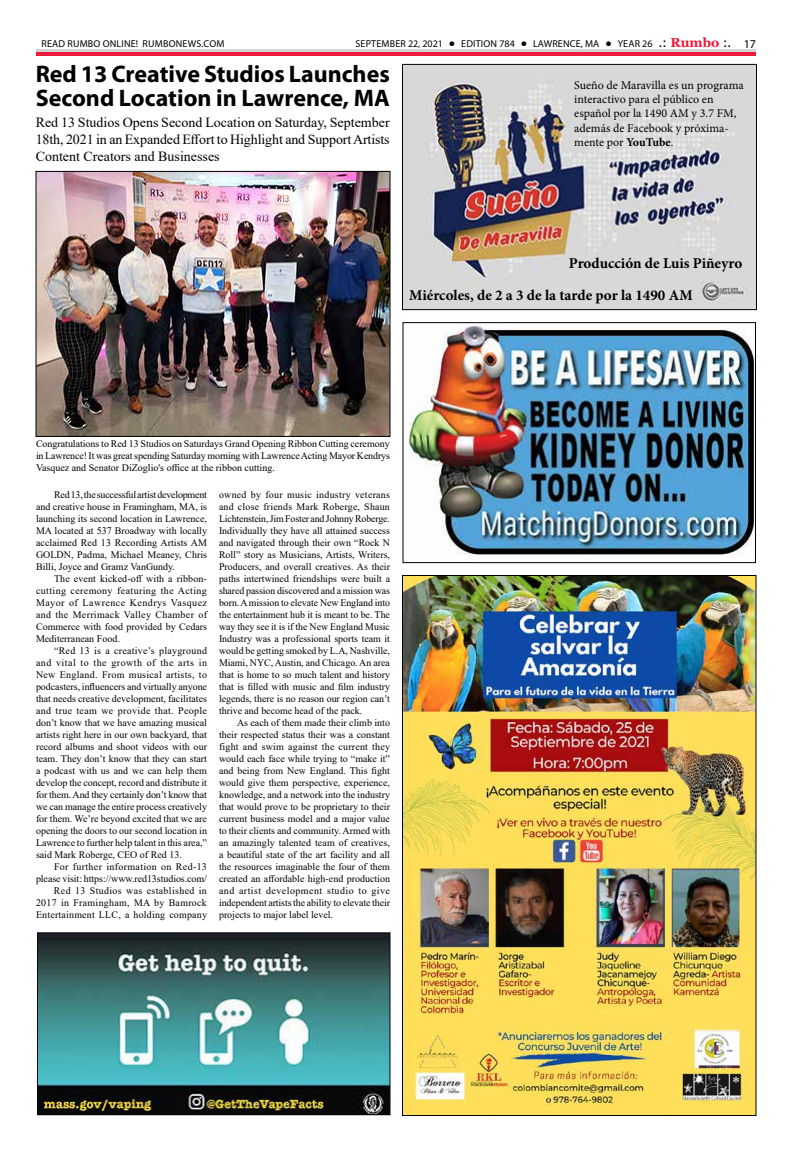
<style>
.page{position:relative;width:792px;height:1152px;background:#fff}
.page>*{position:absolute;margin:0;border:0;box-sizing:border-box;transform-origin:0 0}
.t1{font:700 24px/24px "Myriad Pro";color:#000}
.t2{font:700 15px/31.8px "Minion Pro";color:#000}
.t3{font:14px/16.8px "Times New Roman";color:#000;text-align:justify}
.t4{font:12px/14.4px "Minion Pro";color:#000}
.t5{font:10px/12px "Times New Roman";color:#000;text-align:justify}
.t6{font:10px/12px "Times New Roman";letter-spacing:.03em;color:#000;text-align:right}
.t7{font:10px "Myriad Pro";letter-spacing:.02em;color:#000}
.s1{font-family:"Tahoma";font-weight:700;color:#fff}
.s2{font-family:"Tahoma";font-size:12px}
.s3{font-family:"Georgia";font-weight:700;font-size:13px;color:#ed1a3b}
.s4{font-size:12px}
.s5{font-weight:700}
</style>
<div class="page">
<hr style="left:36px;top:52px;width:720px;height:4px;background:#ed1a3b">
<hr style="left:36px;top:49px;width:720px;height:3px;background:#d1d3d4">
<img style="left:39px;top:935px;width:349px;height:178px">
<div style="left:37px;top:933px;width:353px;height:182px;border:1px solid #000711"></div>
<img style="left:38px;top:173px;width:350px;height:262px">
<div style="left:36px;top:171px;width:354px;height:266px;border:1px solid #000"></div>
<img style="left:404px;top:577px;width:350px;height:537px">
<img style="left:404px;top:66px;width:351px;height:242px">
<div style="left:402px;top:64px;width:355px;height:246px;border:1px solid #000"></div>
<img style="left:407px;top:324px;width:347px;height:237px">
<div style="left:403px;top:322px;width:353px;height:241px;border:1px solid #000"></div>
<p class="t7" style="left:41px;top:37px;width:185px">READ RUMBO ONLINE! RUMBONEWS.COM</p>
<p class="t7" style="left:355px;top:37px;width:402px">SEPTEMBER 22, 2021 <span class="s1">•</span> EDITION 784 <span class="s1">•</span> LAWRENCE, MA <span class="s1">•</span> YEAR 26 <span class="s2">.:</span> <span class="s3">Rumbo</span> <span class="s2">:.</span> <span class="s4">17</span></p>
<h1 class="t1" style="left:36px;top:61px;width:356px">Red 13 Creative Studios Launches<br>Second Location in Lawrence, MA</h1>
<h3 class="t3" style="left:36px;top:114px;width:356px">Red 13 Studios Opens Second Location on Saturday, September 18th, 2021 in an Expanded Effort to Highlight and Support Artists Content Creators and Businesses</h3>
<p class="t4" style="left:574px;top:78px;width:171px">Sueño de Maravilla es un programa interactivo para el público en español por la 1490 AM y 3.7 FM, además de Facebook y próxima&shy;mente por <span class="s5">YouTube</span>.</p>
<h2 class="t2" style="left:409px;top:247px;width:335px;text-indent:160px">Producción de Luis Piñeyro<br>Miércoles, de 2 a 3 de la tarde por la 1490 AM</h2>
<p class="t5" style="left:36px;top:437px;width:356px">Congratulations to Red 13 Studios on Saturdays Grand Opening Ribbon Cutting ceremony in Lawrence! It was great spending Saturday morning with Lawrence Acting Mayor Kendrys Vasquez and Senator DiZoglio's office at the ribbon cutting.</p>
<p class="t5" style="left:36px;top:489px;width:173px;text-indent:18px">Red 13, the successful artist development and creative house in Framingham, MA, is launching its second location in Lawrence, MA located at 537 Broadway with locally acclaimed Red 13 Recording Artists AM GOLDN, Padma, Michael Meaney, Chris Billi, Joyce and Gramz VanGundy.</p>
<p class="t5" style="left:36px;top:573px;width:173px;text-indent:18px">The event kicked-off with a ribbon&shy;cutting ceremony featuring the Acting Mayor of Lawrence Kendrys Vasquez and the Merrimack Valley Chamber of Commerce with food provided by Cedars Mediterranean Food.</p>
<p class="t5" style="left:36px;top:645px;width:173px;text-indent:18px">“Red 13 is a creative’s playground and vital to the growth of the arts in New England. From musical artists, to podcasters, influencers and virtually anyone that needs creative development, facilitates and true team we provide that. People don’t know that we have amazing musical artists right here in our own backyard, that record albums and shoot videos with our team. They don’t know that they can start a podcast with us and we can help them develop the concept, record and distribute it for them. And they certainly don’t know that we can manage the entire process creatively for them. We’re beyond excited that we are opening the doors to our second location in Lawrence to further help talent in this area,” said Mark Roberge, CEO of Red 13.</p>
<p class="t6" style="left:36px;top:861px;width:173px">For further information on Red-13 please visit: https://www.red13studios.com/ Red 13 Studios was established in 2017 in Framingham, MA by Bamrock Entertainment LLC, a holding company</p>
<p class="t5" style="left:219px;top:489px;width:173px">owned by four music industry veterans and close friends Mark Roberge, Shaun Lichtenstein, Jim Foster and Johnny Roberge.<br>Individually they have all attained success and navigated through their own “Rock N Roll” story as Musicians, Artists, Writers, Producers, and overall creatives. As their paths intertwined friendships were built a shared passion discovered and a mission was born. A mission to elevate New England into the entertainment hub it is meant to be. The way they see it is if the New England Music Industry was a professional sports team it would be getting smoked by L.A, Nashville, Miami, NYC, Austin, and Chicago. An area that is home to so much talent and history that is filled with music and film industry legends, there is no reason our region can’t thrive and become head of the pack.</p>
<p class="t5" style="left:219px;top:717px;width:173px;text-indent:18px">As each of them made their climb into their respected status their was a constant fight and swim against the current they would each face while trying to “make it” and being from New England. This fight would give them perspective, experience, knowledge, and a network into the industry that would prove to be proprietary to their current business model and a major value to their clients and community. Armed with an amazingly talented team of creatives, a beautiful state of the art facility and all the resources imaginable the four of them created an affordable high-end production and artist development studio to give independent artists the ability to elevate their projects to major label level.</p>
</div>
